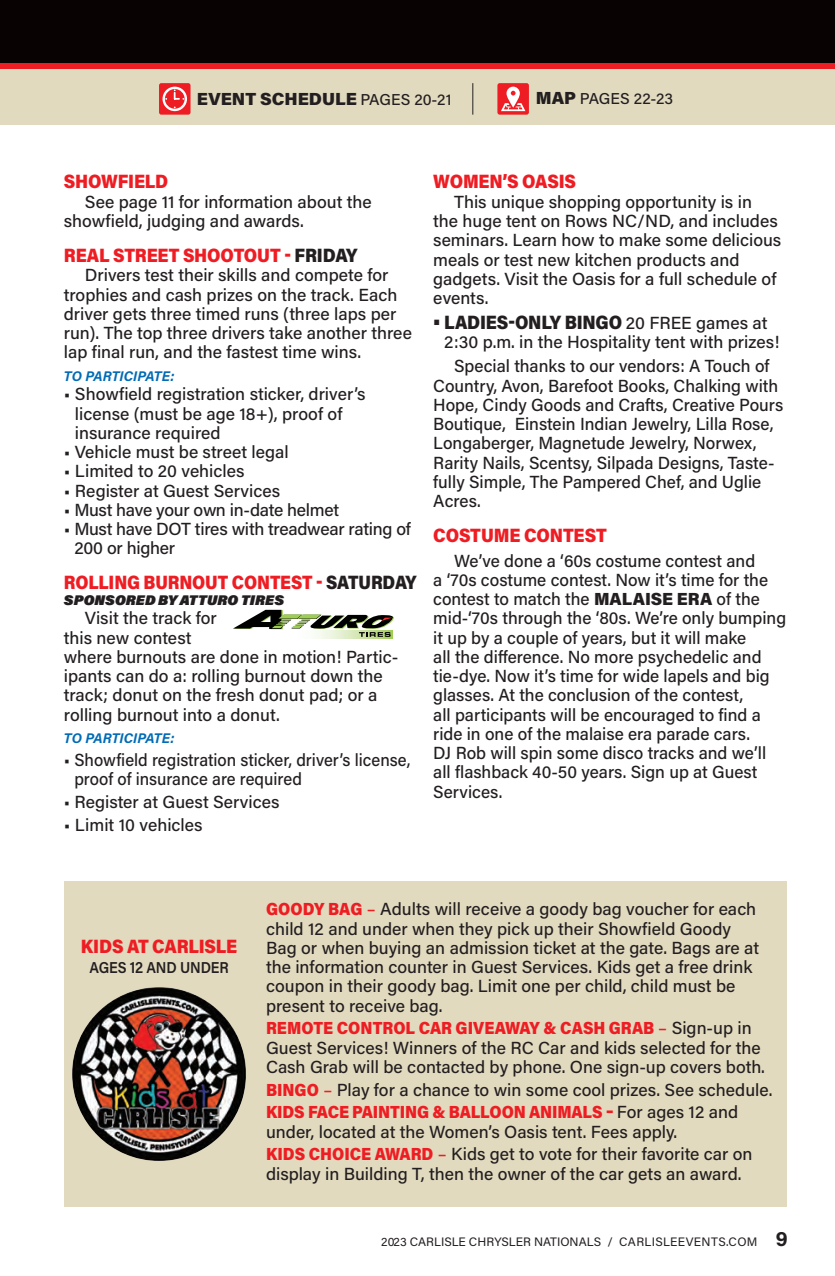
<style>
.page{position:relative;width:835px;height:1276px;background:#fff}
.page>*{position:absolute;margin:0;border:0;box-sizing:border-box;transform-origin:0 0}
.Event_Highlights_-_H{font:900 19.25px "Acumin Pro";letter-spacing:-.01em;color:#ee1d23;scale:.9 1}
.Event_Highlights_-_H-2{font:900 19.25px "Acumin Pro";letter-spacing:-.01em;color:#ee1d23;scale:.88 1}
.Event_Highlights_-_H-3{font:900 19.25px "Acumin Pro";letter-spacing:-.01em;color:#231f20;scale:.9 1}
.Body{font:500 17.5px/19.2px "Acumin Pro";color:#231f20}
.Body_-_no_indent{font:500 17.5px/19.2px "Acumin Pro";letter-spacing:-.005em;color:#231f20}
.Event_Highlights_-_H-4{font:500 17.5px/19.2px "Acumin Pro";color:#231f20}
.TO_PARTICIPATE{font:500 17.5px/19.2px "Acumin Pro";color:#231f20;scale:.95 1}
.Schedule_Listing_-_A{font:900 17.5px "Acumin Pro";color:#231f20}
.TO_PARTICIPATE-2{font:500 17.5px "Acumin Pro";color:#231f20}
.Event_Highlights_-_H-5{font:600 15.75px "Acumin Pro";letter-spacing:-.01em;color:#231f20;scale:.9 1}
.Schedule_Listing_-_A-2{font:500 15.75px "Acumin Pro";color:#231f20}
.TO_PARTICIPATE-3{font:italic 700 14px "Acumin Pro";color:#006bb6}
.Event_Highlights_Spo{font:italic 900 14px "Acumin Pro";letter-spacing:.005em;color:#231f20}
.t1{font:12.25px "Acumin Variable Concept";letter-spacing:.005em;color:#231f20}
.s1{font-weight:500;font-size:15.75px}
.s2{font-weight:900;font-size:17.5px}
.s3{color:#231f20}
.s4{font-weight:500;font-size:17.5px}
.s5{font-weight:900}
.s6{font-weight:900;color:#ee1d23}
.s7{color:#ee1d23}
.s8{font-size:21px}
</style>
<div class="page">
<div style="left:0;top:67px;width:835px;height:58px;background:#e2dabf"></div>
<div style="left:159px;top:83px;width:31px;height:32px;background:#ee1d23;border-radius:2px"></div>
<svg style="left:162px;top:87px;width:25px;height:24px"></svg>
<div style="left:497px;top:83px;width:32px;height:32px;background:#ee1d23;border-radius:2px"></div>
<svg style="left:501px;top:87px;width:24px;height:24px"></svg>
<hr style="left:472px;top:83px;width:1px;height:32px;background:#231f20">
<div style="left:64px;top:881px;width:723px;height:326px;background:#e2dabf"></div>
<div style="left:0;top:0;width:835px;height:63px;background:#080302"></div>
<div style="left:0;top:63px;width:835px;height:5px;background:#ee1d23"></div>
<img style="left:72px;top:987px;width:174px;height:174px;border-radius:87px">
<img style="left:315px;top:637px;width:77px;height:1px">
<svg style="left:233px;top:610px;width:161px;height:27px"></svg>
<p class="Schedule_Listing_-_A" style="left:197px;top:86px;width:256px">EVENT SCHEDULE <span class="s1">PAGES 20-21</span></p>
<p class="Schedule_Listing_-_A-2" style="left:536px;top:88px;width:139px"><span class="s2">MAP</span> PAGES 22-23</p>
<p class="Event_Highlights_-_H" style="left:64px;top:168px;width:117px">SHOWFIELD</p>
<p class="Body" style="left:64px;top:191px;width:309px;text-indent:21px">See page 11 for information about the showfield, judging and awards.</p>
<p class="Event_Highlights_-_H" style="left:64px;top:242px;width:328px">REAL STREET SHOOTOUT - <span class="s3">FRIDAY</span></p>
<p class="Body" style="left:64px;top:265px;width:349px;text-indent:21px">Drivers test their skills and compete for trophies and cash prizes on the track. Each driver gets three timed runs (three laps per run). The top three drivers take another three lap final run, and the fastest time wins.</p>
<p class="TO_PARTICIPATE-3" style="left:64px;top:366px;width:112px">TO PARTICIPATE:</p>
<p class="Body_-_no_indent" style="left:75px;top:384px;width:292px;text-indent:-11px">• Showfield registration sticker, driver’s license (must be age 18+), proof of insurance required</p>
<p class="Body_-_no_indent" style="left:64px;top:441px;width:226px">• Vehicle must be street legal</p>
<p class="Body_-_no_indent" style="left:64px;top:461px;width:182px">• Limited to 20 vehicles</p>
<p class="Body_-_no_indent" style="left:64px;top:480px;width:218px">• Register at Guest Services</p>
<p class="Body_-_no_indent" style="left:64px;top:499px;width:277px">• Must have your own in-date helmet</p>
<p class="Body_-_no_indent" style="left:74px;top:518px;width:338px;text-indent:-11px">• Must have DOT tires with treadwear rating of<br>200 or higher</p>
<p class="Event_Highlights_-_H-2" style="left:64px;top:569px;width:402px">ROLLING BURNOUT CONTEST - <span class="s3">SATURDAY</span></p>
<p class="Event_Highlights_Spo" style="left:64px;top:590px;width:222px">SPONSORED BY ATTURO TIRES</p>
<p class="Body" style="left:64px;top:608px;width:336px;text-indent:21px">Visit the track for<br>this new contest<br>where burnouts are done in motion! Partic&shy;ipants can do a: rolling burnout down the track; donut on the fresh donut pad; or a rolling burnout into a donut.</p>
<p class="TO_PARTICIPATE-3" style="left:64px;top:728px;width:112px">TO PARTICIPATE:</p>
<p class="TO_PARTICIPATE" style="left:74px;top:749px;width:355px;text-indent:-11px">• Showfield registration sticker, driver’s license, proof of insurance are required</p>
<p class="TO_PARTICIPATE" style="left:64px;top:791px;width:229px">• Register at Guest Services</p>
<p class="TO_PARTICIPATE-2" style="left:64px;top:812px;width:140px">• Limit 10 vehicles</p>
<p class="Event_Highlights_-_H" style="left:433px;top:168px;width:160px">WOMEN’S OASIS</p>
<p class="Body" style="left:433px;top:191px;width:350px;text-indent:21px">This unique shopping opportunity is in<br>the huge tent on Rows NC/ND, and includes seminars. Learn how to make some delicious meals or test new kitchen products and gadgets. Visit the Oasis for a full schedule of events.</p>
<p class="Event_Highlights_-_H-3" style="left:433px;top:308px;width:373px">• LADIES-ONLY BINGO <span class="s4">20 FREE games at</span></p>
<p class="Event_Highlights_-_H-4" style="left:444px;top:331px;width:337px">2:30 p.m. in the Hospitality tent with prizes!</p>
<p class="Body" style="left:433px;top:356px;width:351px;text-indent:21px">Special thanks to our vendors: A Touch of Country, Avon, Barefoot Books, Chalking with Hope, Cindy Goods and Crafts, Creative Pours Boutique, Einstein Indian Jewelry, Lilla Rose, Longaberger, Magnetude Jewelry, Norwex, Rarity Nails, Scentsy, Silpada Designs, Taste&shy;fully Simple, The Pampered Chef, and Uglie Acres.</p>
<p class="Event_Highlights_-_H" style="left:433px;top:522px;width:194px">COSTUME CONTEST</p>
<p class="Body" style="left:433px;top:550px;width:354px;text-indent:21px">We’ve done a ‘60s costume contest and<br>a ‘70s costume contest. Now it’s time for the contest to match the <span class="s5">MALAISE ERA</span> of the mid-‘70s through the ‘80s. We’re only bumping it up by a couple of years, but it will make<br>all the difference. No more psychedelic and tie-dye. Now it’s time for wide lapels and big glasses. At the conclusion of the contest,<br>all participants will be encouraged to find a ride in one of the malaise era parade cars.<br>DJ Rob will spin some disco tracks and we’ll all flashback 40-50 years. Sign up at Guest Services.</p>
<p class="Event_Highlights_-_H" style="left:81px;top:933px;width:175px">KIDS AT CARLISLE</p>
<p class="Event_Highlights_-_H-5" style="left:89px;top:956px;width:156px">AGES 12 AND UNDER</p>
<p class="Body" style="left:266px;top:899px;width:494px"><span class="s6">GOODY BAG</span> <span class="s7">–</span> Adults will receive a goody bag voucher for each child 12 and under when they pick up their Showfield Goody Bag or when buying an admission ticket at the gate. Bags are at the information counter in Guest Services. Kids get a free drink coupon in their goody bag. Limit one per child, child must be present to receive bag.</p>
<p class="Body" style="left:266px;top:1018px;width:500px"><span class="s6">REMOTE CONTROL CAR GIVEAWAY &amp; CASH GRAB</span> <span class="s7">–</span> Sign-up in<br>Guest Services! Winners of the RC Car and kids selected for the<br>Cash Grab will be contacted by phone. One sign-up covers both.</p>
<p class="Body" style="left:266px;top:1079px;width:508px"><span class="s6">BINGO</span> <span class="s7">–</span> Play for a chance to win some cool prizes. See schedule.</p>
<p class="Event_Highlights_-_H-4" style="left:266px;top:1102px;width:474px"><span class="s6">KIDS FACE PAINTING &amp; BALLOON ANIMALS –</span> For ages 12 and under, located at the Women’s Oasis tent. Fees apply.</p>
<p class="Body" style="left:266px;top:1144px;width:488px"><span class="s6">KIDS CHOICE AWARD</span> <span class="s7">–</span> Kids get to vote for their favorite car on display in Building T, then the owner of the car gets an award.</p>
<p class="t1" style="left:381px;top:1233px;width:408px">2023 CARLISLE CHRYSLER NATIONALS / CARLISLEEVENTS.COM <span class="s8">9</span></p>
</div>
